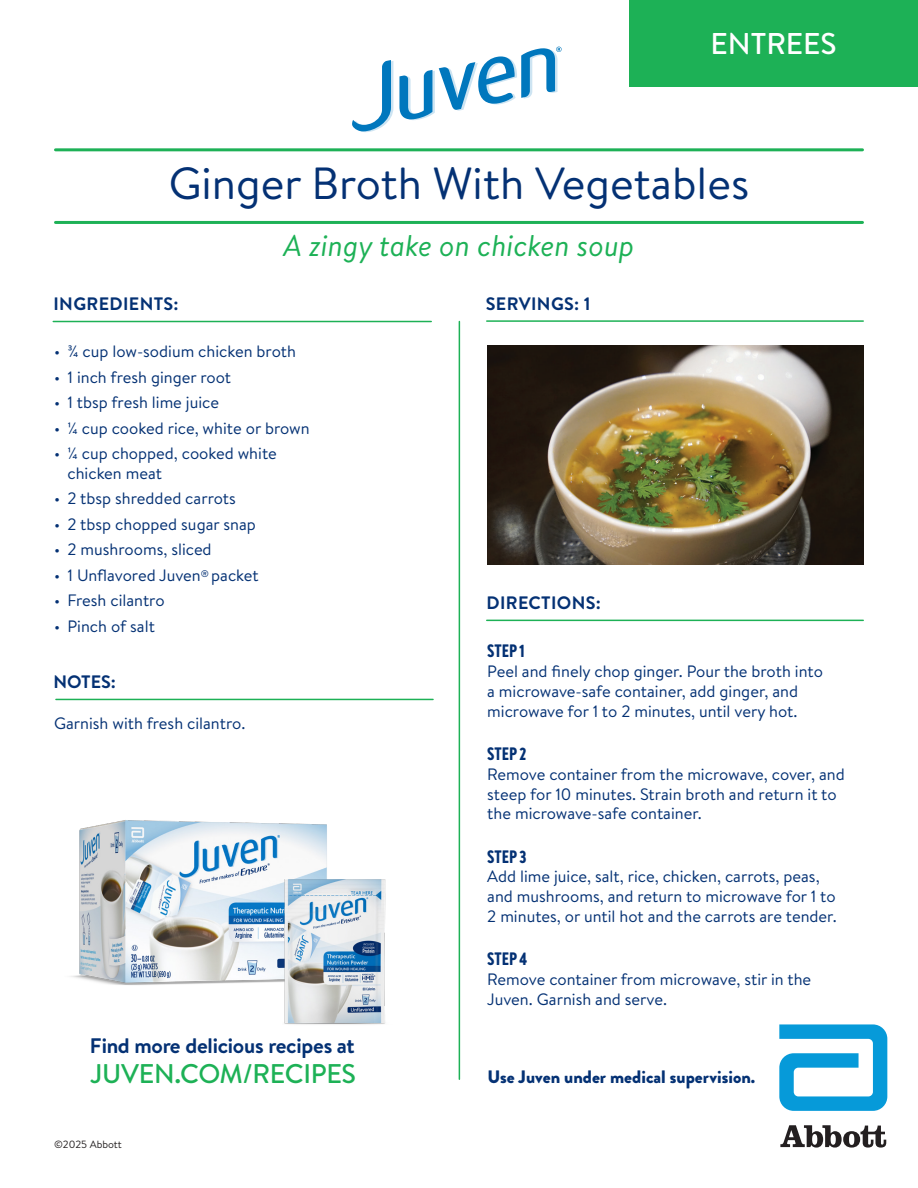
<style>
.page{position:relative;width:918px;height:1188px;background:#fff}
.page>*{position:absolute;margin:0;border:0;box-sizing:border-box;transform-origin:0 0}
.t1{font:45px "Brandon Text";color:#043174}
.t2{font:italic 30px "Brandon Text";color:#1db156}
.t3{font:500 30px "Brandon Text";color:#fff}
.t4{font:500 27px "Brandon Text";letter-spacing:-.01em;color:#1db156}
.t5{font:700 21px "Brandon Text";letter-spacing:-.01em;color:#043174}
.t6{font:700 18px "Brandon Text";letter-spacing:.02em;color:#043174}
.t7{font:900 18px "Brandon Grotesque";color:#043174}
.t8{font:900 18px "Brandon Grotesque Cond";color:#043174}
.t9{font:16.5px/19.8px "Brandon Text";color:#043174}
.t10{font:10.5px "Brandon Text";color:#231f20}
</style>
<div class="page">
<div style="left:629px;top:0;width:289px;height:86px;background:#1db156"></div>
<hr style="left:53px;top:321px;width:378px;height:1px;background:#1db156">
<hr style="left:487px;top:620px;width:376px;height:1px;background:#1db156">
<hr style="left:459px;top:322px;width:1px;height:757px;background:#1db156">
<img style="left:71px;top:820px;width:256px;height:165px">
<img style="left:283px;top:867px;width:103px;height:158px">
<img style="left:487px;top:346px;width:377px;height:219px">
<hr style="left:56px;top:699px;width:377px;height:1px;background:#1db156">
<svg style="left:779px;top:1024px;width:108px;height:87px"></svg>
<svg style="left:780px;top:1125px;width:106px;height:23px"></svg>
<svg style="left:352px;top:60px;width:41px;height:72px"></svg>
<svg style="left:399px;top:47px;width:163px;height:73px"></svg>
<hr style="left:56px;top:148px;width:806px;height:3px;background:#1db156">
<hr style="left:56px;top:221px;width:806px;height:3px;background:#1db156">
<hr style="left:487px;top:320px;width:376px;height:2px;background:#1db156">
<p class="t3" style="left:711px;top:23px;width:127px">ENTREES</p>
<p class="t1" style="left:169px;top:153px;width:582px">Ginger Broth With Vegetables</p>
<p class="t2" style="left:284px;top:226px;width:352px">A zingy take on chicken soup</p>
<p class="t6" style="left:54px;top:291px;width:127px">INGREDIENTS:</p>
<p class="t6" style="left:486px;top:291px;width:106px">SERVINGS: 1</p>
<p class="t9" style="left:54px;top:341px;width:244px">• ¾ cup low-sodium chicken broth</p>
<p class="t9" style="left:54px;top:366px;width:179px">• 1 inch fresh ginger root</p>
<p class="t9" style="left:54px;top:392px;width:167px">• 1 tbsp fresh lime juice</p>
<p class="t9" style="left:54px;top:417px;width:257px">• ¼ cup cooked rice, white or brown</p>
<p class="t9" style="left:68px;top:443px;width:211px;text-indent:-14px">• ¼ cup chopped, cooked white chicken meat</p>
<p class="t9" style="left:54px;top:488px;width:183px">• 2 tbsp shredded carrots</p>
<p class="t9" style="left:54px;top:514px;width:203px">• 2 tbsp chopped sugar snap</p>
<p class="t9" style="left:54px;top:539px;width:159px">• 2 mushrooms, sliced</p>
<p class="t9" style="left:54px;top:565px;width:206px">• 1 Unflavored Juven<sup>®</sup> packet</p>
<p class="t9" style="left:54px;top:590px;width:112px">• Fresh cilantro</p>
<p class="t9" style="left:54px;top:616px;width:102px">• Pinch of salt</p>
<p class="t6" style="left:53px;top:669px;width:64px">NOTES:</p>
<p class="t9" style="left:54px;top:712px;width:193px">Garnish with fresh cilantro.</p>
<p class="t5" style="left:90px;top:1031px;width:266px">Find more delicious recipes at</p>
<p class="t4" style="left:90px;top:1055px;width:268px">JUVEN.COM/RECIPES</p>
<p class="t10" style="left:54px;top:1137px;width:69px">©2025 Abbott</p>
<p class="t6" style="left:486px;top:590px;width:116px">DIRECTIONS:</p>
<p class="t8" style="left:487px;top:639px;width:39px">STEP 1</p>
<p class="t9" style="left:487px;top:661px;width:337px">Peel and finely chop ginger. Pour the broth into a microwave-safe container, add ginger, and microwave for 1 to 2 minutes, until very hot.</p>
<p class="t8" style="left:487px;top:741px;width:41px">STEP 2</p>
<p class="t9" style="left:487px;top:764px;width:359px">Remove container from the microwave, cover, and steep for 10 minutes. Strain broth and return it to the microwave-safe container.</p>
<p class="t8" style="left:487px;top:844px;width:41px">STEP 3</p>
<p class="t9" style="left:487px;top:866px;width:351px">Add lime juice, salt, rice, chicken, carrots, peas, and mushrooms, and return to microwave for 1 to<br>2 minutes, or until hot and the carrots are tender.</p>
<p class="t8" style="left:487px;top:947px;width:41px">STEP 4</p>
<p class="t9" style="left:487px;top:969px;width:326px">Remove container from microwave, stir in the<br>Juven. Garnish and serve.</p>
<p class="t7" style="left:488px;top:1064px;width:269px">Use Juven under medical supervision.</p>
</div>
